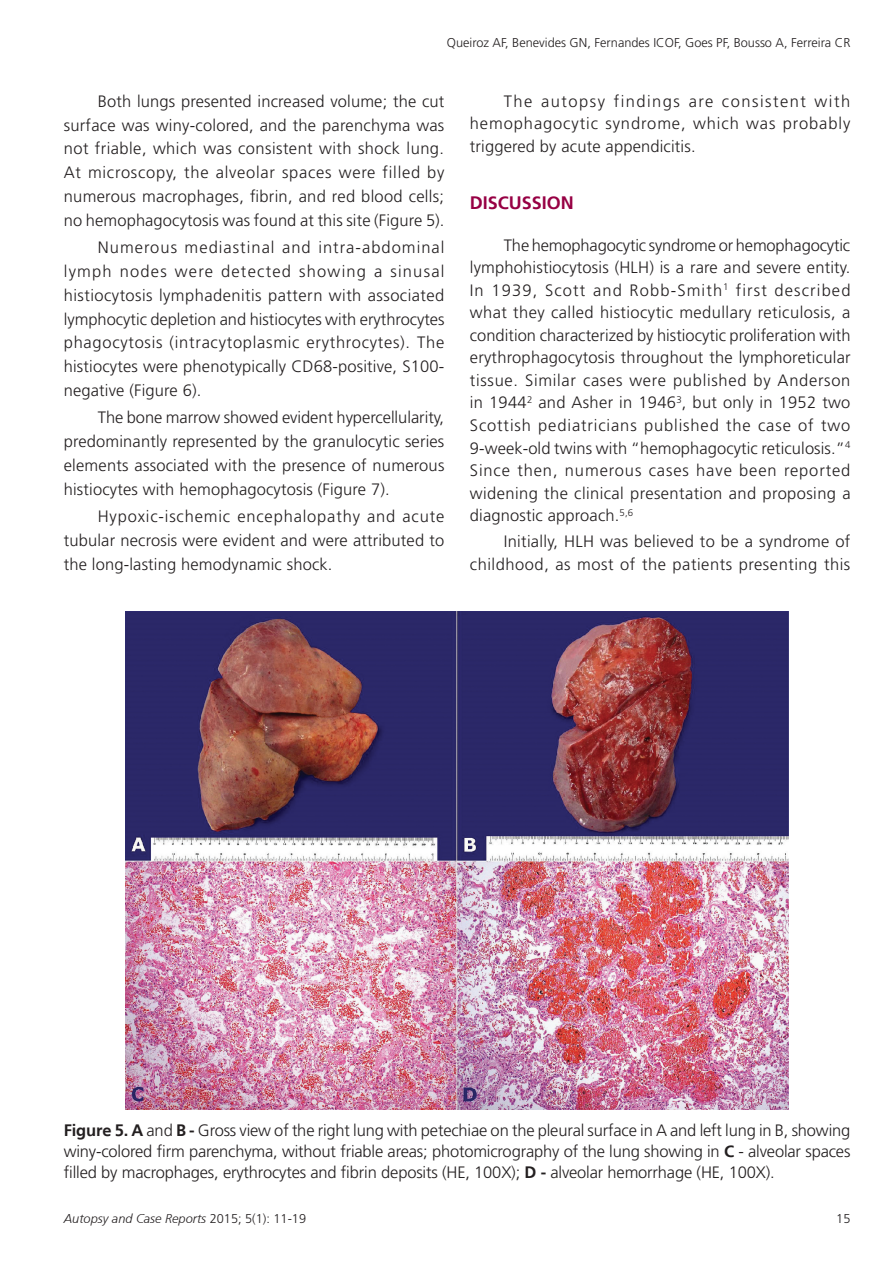
<style>
.page{position:relative;width:893px;height:1263px;background:#fff}
.page>*{position:absolute;margin:0;border:0;box-sizing:border-box;transform-origin:0 0}
.t1{font:700 18px "Frutiger";color:#970044}
.t2{font:300 16.5px/23.9px "Frutiger";letter-spacing:.01em;color:#231f20;text-align:justify}
.t3{font:300 16.5px/22.5px "Frutiger";letter-spacing:.03em;color:#231f20;text-align:right}
.t4{font:300 12.75px "Frutiger";color:#231f20}
.t5{font:italic 300 12.75px "Frutiger";color:#231f20}
.s1{font-weight:700}
.s2{font-style:normal}
</style>
<div class="page">
<img style="left:125px;top:612px;width:664px;height:497px">
<p class="t4" style="left:447px;top:36px;width:405px">Queiroz AF, Benevides GN, Fernandes ICOF, Goes PF, Bousso A, Ferreira CR</p>
<p class="t2" style="left:64px;top:89px;width:382px;text-indent:34px">Both lungs presented increased volume; the cut surface was winy-colored, and the parenchyma was not friable, which was consistent with shock lung.<br>At microscopy, the alveolar spaces were filled by numerous macrophages, fibrin, and red blood cells; no hemophagocytosis was found at this site (Figure 5).</p>
<p class="t2" style="left:64px;top:236px;width:382px;text-indent:34px">Numerous mediastinal and intra-abdominal lymph nodes were detected showing a sinusal histiocytosis lymphadenitis pattern with associated lymphocytic depletion and histiocytes with erythrocytes phagocytosis (intracytoplasmic erythrocytes). The histiocytes were phenotypically CD68-positive, S100- negative (Figure 6).</p>
<p class="t2" style="left:64px;top:406px;width:382px;text-indent:34px">The bone marrow showed evident hypercellularity, predominantly represented by the granulocytic series elements associated with the presence of numerous histiocytes with hemophagocytosis (Figure 7).</p>
<p class="t2" style="left:64px;top:505px;width:382px;text-indent:34px">Hypoxic-ischemic encephalopathy and acute tubular necrosis were evident and were attributed to the long-lasting hemodynamic shock.</p>
<p class="t2" style="left:470px;top:90px;width:382px;line-height:22.5px;text-indent:34px">The autopsy findings are consistent with hemophagocytic syndrome, which was probably triggered by acute appendicitis.</p>
<p class="t1" style="left:470px;top:192px;width:106px">DISCUSSION</p>
<p class="t2" style="left:470px;top:234px;width:382px;line-height:22.5px;text-indent:34px">The hemophagocytic syndrome or hemophagocytic lymphohistiocytosis (HLH) is a rare and severe entity.<br>In 1939, Scott and Robb-Smith<sup>1</sup> first described what they called histiocytic medullary reticulosis, a condition characterized by histiocytic proliferation with erythrophagocytosis throughout the lymphoreticular tissue. Similar cases were published by Anderson in 1944<sup>2</sup> and Asher in 1946<sup>3</sup>, but only in 1952 two Scottish pediatricians published the case of two 9-week-old twins with “hemophagocytic reticulosis.”<sup>4<br></sup>Since then, numerous cases have been reported widening the clinical presentation and proposing a diagnostic approach.<sup>5,6</sup></p>
<p class="t3" style="left:470px;top:531px;width:382px">Initially, HLH was believed to be a syndrome of childhood, as most of the patients presenting this</p>
<p class="t2" style="left:64px;top:1120px;width:788px;line-height:21px"><span class="s1">Figure 5. A</span> and <span class="s1">B -</span> Gross view of the right lung with petechiae on the pleural surface in A and left lung in B, showing winy-colored firm parenchyma, without friable areas; photomicrography of the lung showing in <span class="s1">C</span> - alveolar spaces filled by macrophages, erythrocytes and fibrin deposits (HE, 100X); <span class="s1">D -</span> alveolar hemorrhage (HE, 100X).</p>
<p class="t5" style="left:64px;top:1212px;width:244px">Autopsy and Case Reports <span class="s2">2015; 5(1): 11-19</span></p>
<p class="t4" style="left:836px;top:1211px;width:16px">15</p>
</div>
